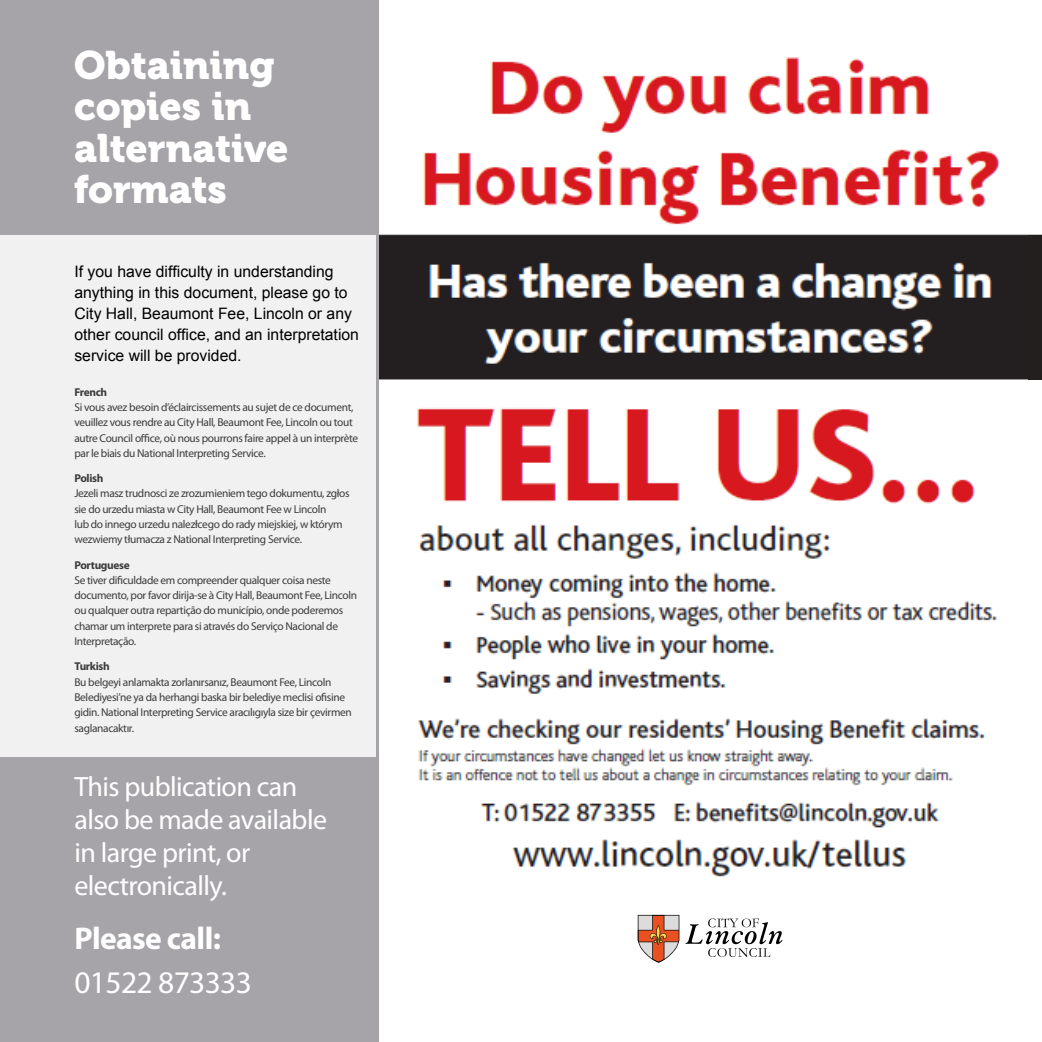
<style>
.page{position:relative;width:1042px;height:1042px;background:#fff}
.page>*{position:absolute;margin:0;border:0;box-sizing:border-box;transform-origin:0 0}
.t1{font:39.55px/41.1px "Museo 900";color:#fff}
.t2{font:700 31.5px "Myriad Pro";letter-spacing:-.02em;color:#fff}
.t3{font:31.5px "Myriad Pro";letter-spacing:-.02em;color:#fff}
.t4{font:28px/33.2px "Myriad Pro";letter-spacing:-.02em;color:#fff}
.t5{font:15.75px/21px "Arial";color:#000}
.t6{font:11.38px/15.2px "Myriad Pro";letter-spacing:-.03em;color:#3c3c3b}
.t7{font:700 11.38px "Myriad Pro";letter-spacing:-.03em;color:#3c3c3b}
</style>
<div class="page">
<img style="left:378px;top:30px;width:664px;height:853px">
<div style="left:0;top:0;width:378px;height:1042px;background:#a6a4a9"></div>
<div style="left:0;top:235px;width:376px;height:521px;background:#f2f1f2"></div>
<svg style="left:685px;top:918px;width:97px;height:39px"></svg>
<svg style="left:638px;top:915px;width:41px;height:47px;background:#cc957f"></svg>
<div style="left:1029px;top:235px;width:13px;height:144px;background:#231f1e"></div>
<h1 class="t1" style="left:74px;top:45px;width:216px">Obtaining copies in alternative formats</h1>
<h3 class="t5" style="left:74px;top:261px;width:286px">If you have difficulty in understanding anything in this document, please go to City Hall, Beaumont Fee, Lincoln or any other council office, and an interpretation service will be provided.</h3>
<p class="t7" style="left:74px;top:384px;width:34px">French</p>
<p class="t6" style="left:74px;top:399px;width:285px">Si vous avez besoin d’éclaircissements au sujet de ce document, veuillez vous rendre au City Hall, Beaumont Fee, Lincoln ou tout autre Council office, où nous pourrons faire appel à un interprète par le biais du National Interpreting Service.</p>
<p class="t7" style="left:74px;top:471px;width:31px">Polish</p>
<p class="t6" style="left:74px;top:486px;width:277px">Jezeli masz trudnosci ze zrozumieniem tego dokumentu, zgłos sie do urzedu miasta w City Hall, Beaumont Fee w Lincoln<br>lub do innego urzedu nalezłcego do rady miejskiej, w którym wezwiemy tłumacza z National Interpreting Service.</p>
<p class="t7" style="left:74px;top:557px;width:57px">Portuguese</p>
<p class="t6" style="left:74px;top:572px;width:284px">Se tiver dificuldade em compreender qualquer coisa neste documento, por favor dirija-se à City Hall, Beaumont Fee, Lincoln ou qualquer outra repartição do município, onde poderemos chamar um interprete para si através do Serviço Nacional de Interpretação.</p>
<p class="t7" style="left:74px;top:659px;width:37px">Turkish</p>
<p class="t6" style="left:74px;top:674px;width:279px">Bu belgeyi anlamakta zorlanırsanız, Beaumont Fee, Lincoln Belediyesi’ne ya da herhangi baska bir belediye meclisi ofisine gidin. National Interpreting Service aracılıgıyla size bir çevirmen saglanacaktır.</p>
<h3 class="t4" style="left:74px;top:769px;width:254px">This publication can also be made available in large print, or electronically.</h3>
<h2 class="t2" style="left:74px;top:918px;width:148px">Please call:</h2>
<h2 class="t3" style="left:74px;top:963px;width:179px">01522 873333</h2>
</div>
